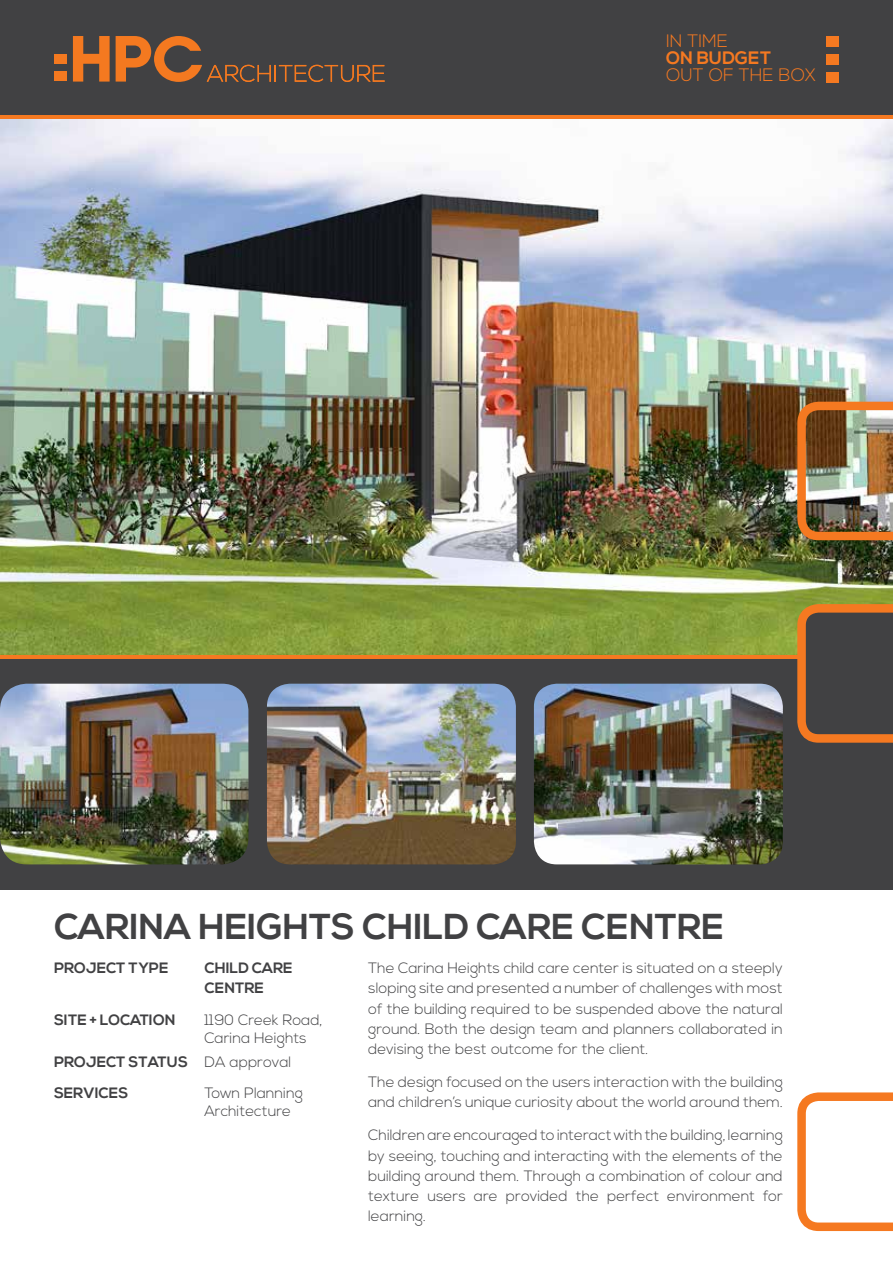
<style>
.page{position:relative;width:893px;height:1263px;background:#fff}
.page>*{position:absolute;margin:0;border:0;box-sizing:border-box;transform-origin:0 0}
.t1{font:700 36px "Nexa";color:#414143}
.t2{font:300 18px "Nexa";color:#f57921}
.t3{font:700 18px "Nexa";color:#f57921}
.t4{font:300 15px/20.2px "Nexa";color:#414143}
.t5{font:700 15px/19.5px "Nexa";color:#414143}
</style>
<div class="page">
<div style="left:0;top:119px;width:893px;height:771px;background:#414143"></div>
<img style="left:534px;top:743px;width:249px;height:121px">
<img style="left:0;top:743px;width:248px;height:121px">
<img style="left:267px;top:743px;width:249px;height:121px">
<img style="left:0;top:119px;width:893px;height:485px">
<div style="left:0;top:0;width:893px;height:115px;background:#414143"></div>
<svg style="left:73px;top:36px;width:37px;height:46px"></svg>
<div style="left:54px;top:54px;width:12px;height:10px;background:#f47920"></div>
<div style="left:54px;top:71px;width:12px;height:10px;background:#f47920"></div>
<svg style="left:116px;top:36px;width:269px;height:46px"></svg>
<div style="left:827px;top:54px;width:12px;height:11px;background:#f57921"></div>
<div style="left:827px;top:72px;width:12px;height:10px;background:#f57921"></div>
<hr style="left:0;top:115px;width:893px;height:4px;background:#f57921">
<img style="left:797px;top:402px;width:96px;height:138px">
<img style="left:0;top:604px;width:893px;height:139px">
<svg style="left:797px;top:1092px;width:96px;height:139px"></svg>
<div style="left:827px;top:36px;width:12px;height:11px;background:#f57921"></div>
<p class="t2" style="left:666px;top:30px;width:63px">IN TIME</p>
<p class="t3" style="left:666px;top:47px;width:107px">ON BUDGET</p>
<p class="t2" style="left:666px;top:64px;width:152px">OUT OF THE BOX</p>
<h1 class="t1" style="left:54px;top:906px;width:671px">CARINA HEIGHTS CHILD CARE CENTRE</h1>
<p class="t5" style="left:204px;top:959px;width:90px">CHILD CARE<br>CENTRE</p>
<p class="t5" style="left:54px;top:959px;width:116px">PROJECT TYPE</p>
<p class="t4" style="left:368px;top:958px;width:416px;text-align:justify">The Carina Heights child care center is situated on a steeply sloping site and presented a number of challenges with most of the building required to be suspended above the natural ground. Both the design team and planners collaborated in devising the best outcome for the client.</p>
<p class="t4" style="left:368px;top:1072px;width:416px">The design focused on the users interaction with the building and children’s unique curiosity about the world around them.</p>
<p class="t4" style="left:368px;top:1126px;width:416px;text-align:justify">Children are encouraged to interact with the building, learning by seeing, touching and interacting with the elements of the building around them. Through a combination of colour and texture users are provided the perfect environment for learning.</p>
<p class="t4" style="left:204px;top:1011px;width:120px;line-height:18px">1190 Creek Road,<br>Carina Heights</p>
<p class="t4" style="left:204px;top:1053px;width:88px">DA approval</p>
<p class="t5" style="left:54px;top:1010px;width:123px">SITE + LOCATION</p>
<p class="t5" style="left:54px;top:1047px;width:135px;line-height:31px">PROJECT STATUS<br>SERVICES</p>
<p class="t4" style="left:204px;top:1085px;width:100px;line-height:18px">Town Planning<br>Architecture</p>
</div>
